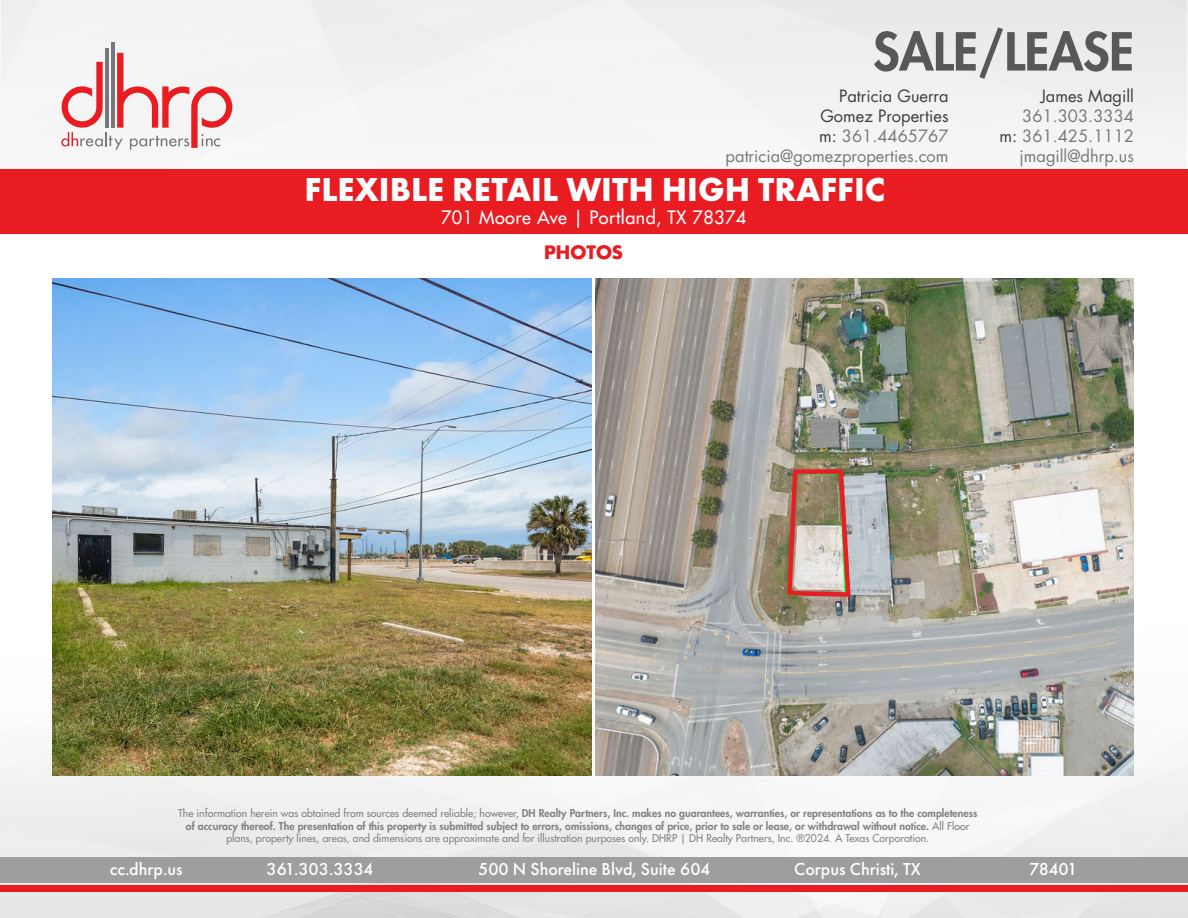
<style>
.page{position:relative;width:1188px;height:918px;background:#fff}
.page>*{position:absolute;margin:0;border:0;box-sizing:border-box;transform-origin:0 0}
.t1{font:800 51px "Futura Std";letter-spacing:-.01em;color:#57585a}
.t2{font:700 34.5px "Futura PT";color:#fff}
.t3{font:500 18px "Futura PT";color:#fff}
.t4{font:500 18px "Futura Std";letter-spacing:.025em;color:#fff}
.t5{font:700 18px "Futura Std";color:#e91c22}
.t6{font:16.5px/19.8px "Futura Std";color:#76787b;text-align:right}
.t7{font:16.5px "Futura Std";color:#3e3e3f}
.t8{font:800 10.5px/12.6px "Futura Std";color:#808285;text-align:center}
.s1{color:#3e3e3f}
.s2{font-weight:500}
</style>
<div class="page">
<div style="left:0;top:169px;width:1188px;height:23px;background:#e91c22"></div>
<hr style="left:111px;top:42px;width:3px;height:86px;background:#787779">
<hr style="left:105px;top:48px;width:4px;height:80px;background:#787779">
<svg style="left:61px;top:53px;width:171px;height:97px"></svg>
<div style="left:0;top:171px;width:1188px;height:63px;background:#e91c22"></div>
<img style="left:52px;top:278px;width:539px;height:189px">
<img style="left:595px;top:278px;width:539px;height:189px">
<img style="left:0;top:467px;width:1188px;height:451px">
<h1 class="t1" style="left:873px;top:19px;width:263px">SALE/LEASE</h1>
<h3 class="t6" style="left:726px;top:87px;width:224px"><span class="s1">Patricia Guerra<br>Gomez Properties<br>m:</span> 361.4465767 patricia@gomezproperties.com</h3>
<h2 class="t2" style="left:305px;top:168px;width:582px">FLEXIBLE RETAIL WITH HIGH TRAFFIC</h2>
<h3 class="t4" style="left:441px;top:206px;width:307px">701 Moore Ave | Portland, TX 78374</h3>
<p class="t5" style="left:544px;top:241px;width:80px">PHOTOS</p>
<h3 class="t7" style="left:1041px;top:86px;width:95px">James Magill</h3>
<h3 class="t6" style="left:999px;top:106px;width:136px">361.303.3334<br><span class="s1">m:</span> 361.425.1112 jmagill@dhrp.us</h3>
<p class="t8" style="left:178px;top:807px;width:801px"><span class="s2">The information herein was obtained from sources deemed reliable; however,</span> DH Realty Partners, Inc. makes no guarantees, warranties, or representations as to the completeness of accuracy thereof. The presentation of this property is submitted subject to errors, omissions, changes of price, prior to sale or lease, or withdrawal without notice. <span class="s2">All Floor plans, property lines, areas, and dimensions are approximate and for illustration purposes only. DHRP | DH Realty Partners, Inc. ®2024. A Texas Corporation.</span></p>
<h3 class="t3" style="left:110px;top:859px;width:74px">cc.dhrp.us</h3>
<h3 class="t3" style="left:267px;top:859px;width:108px">361.303.3334</h3>
<h3 class="t3" style="left:478px;top:859px;width:234px">500 N Shoreline Blvd, Suite 604</h3>
<h3 class="t3" style="left:794px;top:859px;width:128px">Corpus Christi, TX</h3>
<h3 class="t3" style="left:1030px;top:859px;width:49px">78401</h3>
</div>
